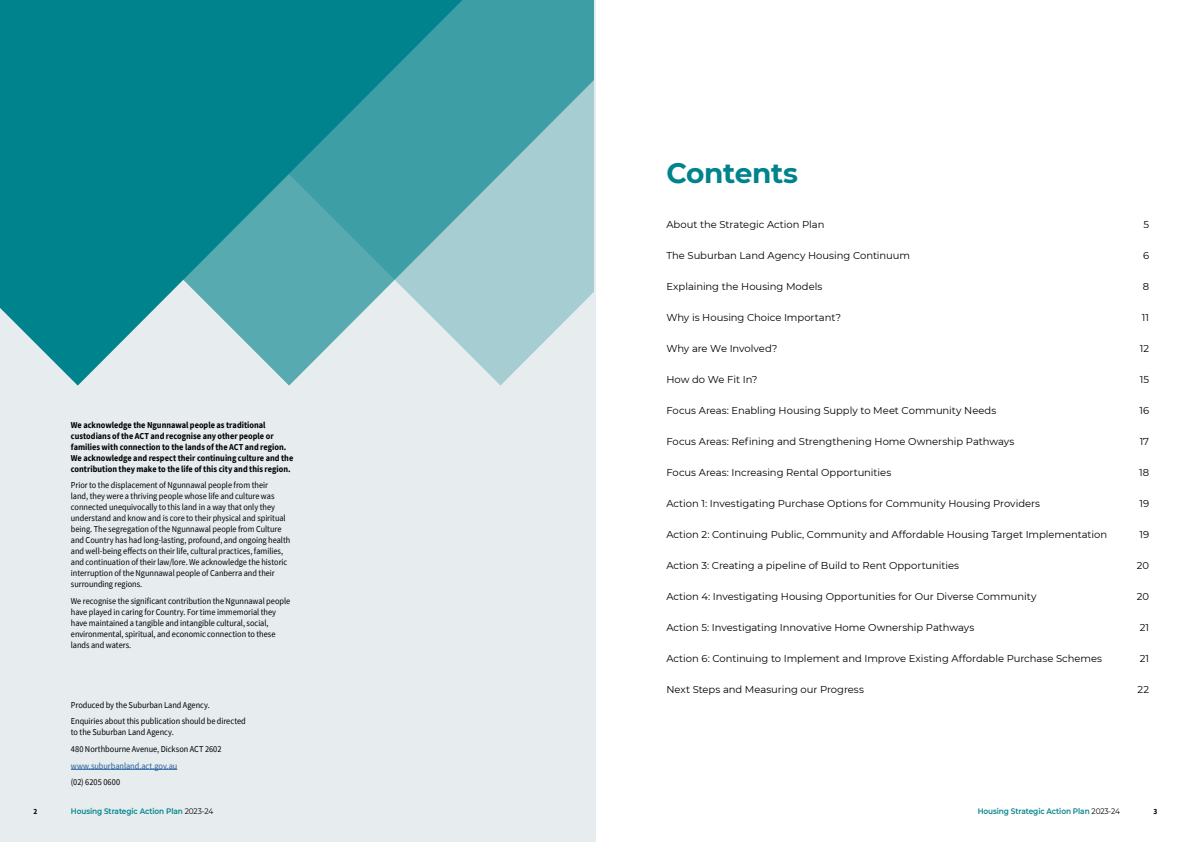
<style>
.page{position:relative;width:1191px;height:842px;background:#fff}
.page>*{position:absolute;margin:0;border:0;box-sizing:border-box;transform-origin:0 0}
.t1{font:700 28px "Montserrat";letter-spacing:-.01em;color:#00838c}
.t2{font:10px "Montserrat";letter-spacing:-.005em;color:#000}
.t3{font:9px/11px "Source Sans Pro";letter-spacing:-.005em;color:#000;scale:.92 1}
.t4{font:700 9px/11px "Source Sans Pro";color:#000;scale:.92 1}
.t5{font:9px "Source Sans Pro";letter-spacing:-.005em;color:#215e9e;scale:.92 1}
.t6{font:600 8px "Montserrat";letter-spacing:-.01em;color:#00838c;scale:.92 1}
.t7{font:700 8px "Source Sans Pro";color:#000;scale:.92 1}
.s1{font-weight:400;color:#000}
</style>
<div class="page">
<div style="left:0;top:0;width:595px;height:842px;background:#e4eaec"></div>
<svg style="left:462px;top:0;width:131px;height:386px;background:#84bec4"></svg>
<svg style="left:0;top:0;width:462px;height:386px"></svg>
<div style="left:0;top:0;width:251px;height:252px;background:#00838c"></div>
<hr style="left:71px;top:769px;width:106px;height:1px;background:#215e9e">
<p class="t4" style="left:71px;top:419px;width:243px">We acknowledge the Ngunnawal people as traditional custodians of the ACT and recognise any other people or families with connection to the lands of the ACT and region.<br>We acknowledge and respect their continuing culture and the contribution they make to the life of this city and this region.</p>
<p class="t3" style="left:71px;top:480px;width:240px">Prior to the displacement of Ngunnawal people from their<br>land, they were a thriving people whose life and culture was connected unequivocally to this land in a way that only they understand and know and is core to their physical and spiritual being. The segregation of the Ngunnawal people from Culture and Country has had long-lasting, profound, and ongoing health and well-being effects on their life, cultural practices, families, and continuation of their law/lore. We acknowledge the historic interruption of the Ngunnawal people of Canberra and their surrounding regions.</p>
<p class="t3" style="left:71px;top:595px;width:240px">We recognise the significant contribution the Ngunnawal people have played in caring for Country. For time immemorial they have maintained a tangible and intangible cultural, social, environmental, spiritual, and economic connection to these lands and waters.</p>
<p class="t3" style="left:71px;top:696px;width:192px;line-height:16.7px">Produced by the Suburban Land Agency.<br>Enquiries about this publication should be directed</p>
<p class="t3" style="left:71px;top:724px;width:165px;line-height:16.7px">to the Suburban Land Agency.<br>480 Northbourne Avenue, Dickson ACT 2602</p>
<p class="t5" style="left:71px;top:760px;width:117px">www.suburbanland.act.gov.au</p>
<p class="t3" style="left:71px;top:777px;width:55px">(02) 6205 0600</p>
<h1 class="t1" style="left:666px;top:153px;width:133px">Contents</h1>
<p class="t2" style="left:666px;top:218px;width:160px">About the Strategic Action Plan</p>
<p class="t2" style="left:1143px;top:218px;width:7px">5</p>
<p class="t2" style="left:666px;top:249px;width:245px">The Suburban Land Agency Housing Continuum</p>
<p class="t2" style="left:1143px;top:249px;width:8px">6</p>
<p class="t2" style="left:666px;top:280px;width:157px">Explaining the Housing Models</p>
<p class="t2" style="left:1142px;top:280px;width:8px">8</p>
<p class="t2" style="left:666px;top:311px;width:176px">Why is Housing Choice Important?</p>
<p class="t2" style="left:1142px;top:311px;width:9px">11</p>
<p class="t2" style="left:666px;top:342px;width:113px">Why are We Involved?</p>
<p class="t2" style="left:1139px;top:342px;width:11px">12</p>
<p class="t2" style="left:666px;top:373px;width:93px">How do We Fit In?</p>
<p class="t2" style="left:1139px;top:373px;width:11px">15</p>
<p class="t2" style="left:666px;top:404px;width:331px">Focus Areas: Enabling Housing Supply to Meet Community Needs</p>
<p class="t2" style="left:1139px;top:404px;width:11px">16</p>
<p class="t2" style="left:666px;top:435px;width:349px">Focus Areas: Refining and Strengthening Home Ownership Pathways</p>
<p class="t2" style="left:1139px;top:435px;width:11px">17</p>
<p class="t2" style="left:666px;top:466px;width:226px">Focus Areas: Increasing Rental Opportunities</p>
<p class="t2" style="left:1139px;top:466px;width:12px">18</p>
<p class="t2" style="left:666px;top:497px;width:375px">Action 1: Investigating Purchase Options for Community Housing Providers</p>
<p class="t2" style="left:1139px;top:497px;width:11px">19</p>
<p class="t2" style="left:666px;top:528px;width:442px">Action 2: Continuing Public, Community and Affordable Housing Target Implementation</p>
<p class="t2" style="left:1139px;top:528px;width:11px">19</p>
<p class="t2" style="left:666px;top:559px;width:294px">Action 3: Creating a pipeline of Build to Rent Opportunities</p>
<p class="t2" style="left:1136px;top:559px;width:14px">20</p>
<p class="t2" style="left:666px;top:590px;width:371px">Action 4: Investigating Housing Opportunities for Our Diverse Community</p>
<p class="t2" style="left:1136px;top:590px;width:14px">20</p>
<p class="t2" style="left:666px;top:621px;width:309px">Action 5: Investigating Innovative Home Ownership Pathways</p>
<p class="t2" style="left:1139px;top:621px;width:11px">21</p>
<p class="t2" style="left:666px;top:652px;width:437px">Action 6: Continuing to Implement and Improve Existing Affordable Purchase Schemes</p>
<p class="t2" style="left:1139px;top:652px;width:11px">21</p>
<p class="t2" style="left:666px;top:683px;width:199px">Next Steps and Measuring our Progress</p>
<p class="t2" style="left:1137px;top:683px;width:13px">22</p>
<p class="t7" style="left:33px;top:805px;width:6px">2</p>
<p class="t6" style="left:71px;top:805px;width:156px">Housing Strategic Action Plan <span class="s1">2023-24</span></p>
<p class="t6" style="left:977px;top:805px;width:156px">Housing Strategic Action Plan <span class="s1">2023-24</span></p>
<p class="t7" style="left:1153px;top:805px;width:6px">3</p>
</div>
